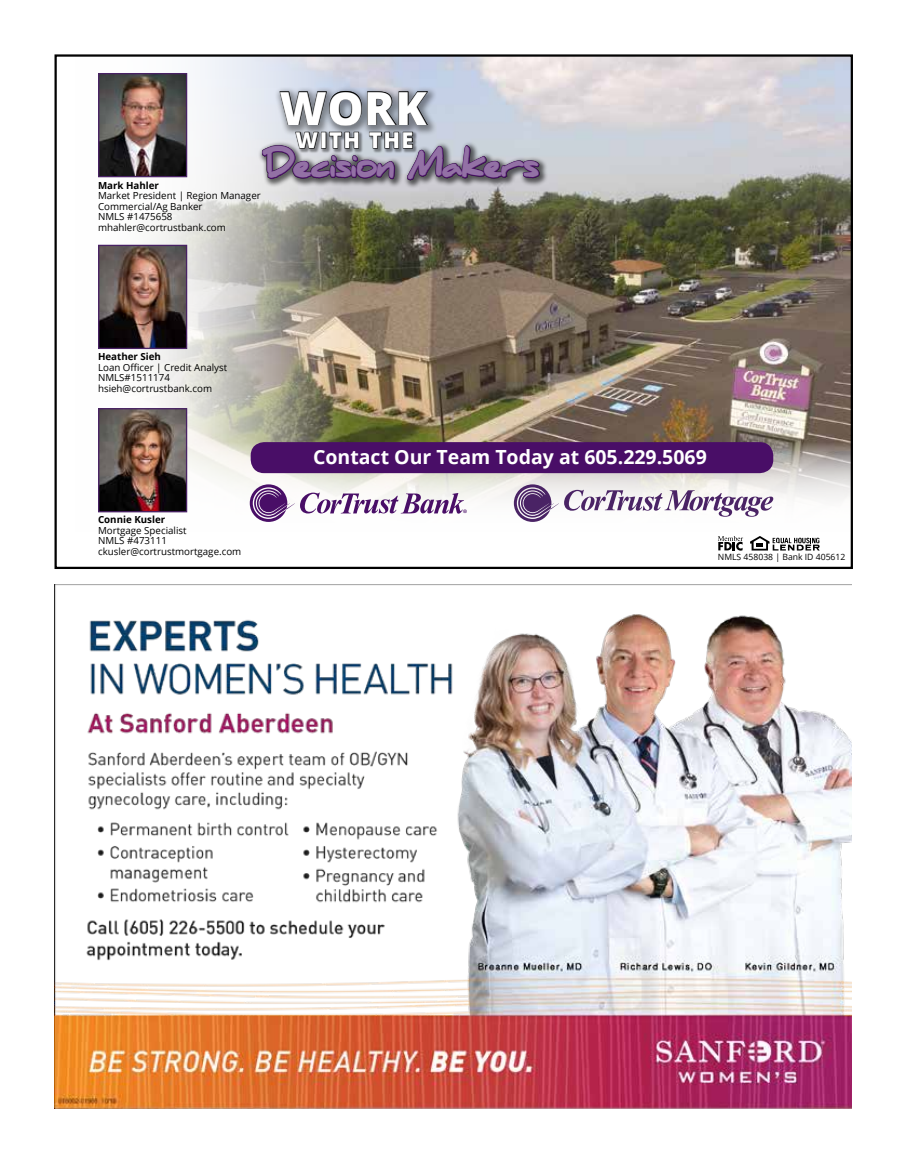
<style>
.page{position:relative;width:905px;height:1168px;background:#fff}
.page>*{position:absolute;margin:0;border:0;box-sizing:border-box;transform-origin:0 0}
.t1{font:800 45.6px "Open Sans";color:#fff}
.t2{font:900 33.9px "Daniel";letter-spacing:-.06em;color:#9371a5}
.t3{font:800 21.9px "Open Sans";letter-spacing:.07em;color:#fff}
.t4{font:700 19.5px "Open Sans";color:#fff}
.t5{font:10.95px "Myriad Pro";color:#490e67}
.t6{font:9.75px/10.5px "Open Sans";color:#000}
.t7{font:700 9.75px "Open Sans";color:#000}
.t8{font:8.55px "Open Sans";color:#000}
</style>
<div class="page">
<img style="left:54px;top:584px;width:797px;height:525px">
<img style="left:345px;top:58px;width:504px;height:384px">
<svg style="left:345px;top:442px;width:504px;height:109px"></svg>
<svg style="left:98px;top:58px;width:247px;height:455px"></svg>
<div style="left:251px;top:442px;width:522px;height:31px;background:#490e67;border-radius:14px"></div>
<img style="left:100px;top:75px;width:85px;height:100px">
<div style="left:98px;top:73px;width:89px;height:104px;border:1px solid #492265"></div>
<img style="left:100px;top:410px;width:85px;height:100px">
<div style="left:98px;top:408px;width:89px;height:104px;border:1px solid #492265"></div>
<img style="left:100px;top:247px;width:85px;height:100px">
<div style="left:98px;top:245px;width:89px;height:104px;border:1px solid #492265"></div>
<svg style="left:250px;top:484px;width:214px;height:38px"></svg>
<svg style="left:717px;top:536px;width:26px;height:15px"></svg>
<svg style="left:750px;top:536px;width:69px;height:14px"></svg>
<div style="left:258px;top:141px;width:290px;height:48px;background:#000;opacity:.59"></div>
<div style="left:274px;top:86px;width:164px;height:50px;background:#000;opacity:.41"></div>
<img style="left:261px;top:91px;width:279px;height:171px">
<svg style="left:514px;top:484px;width:259px;height:38px"></svg>
<h1 class="t1" style="left:279px;top:73px;width:149px">WORK</h1>
<h3 class="t3" style="left:295px;top:123px;width:119px">WITH THE</h3>
<h2 class="t2" style="left:266px;top:146px;width:275px">Decision Makers</h2>
<p class="t7" style="left:98px;top:179px;width:63px">Mark Hahler</p>
<p class="t6" style="left:98px;top:190px;width:164px">Market President | Region Manager<br>Commercial/Ag Banker<br>NMLS #1475658 mhahler@cortrustbank.com</p>
<p class="t7" style="left:98px;top:350px;width:64px">Heather Sieh</p>
<p class="t6" style="left:98px;top:361px;width:131px">Loan Officer | Credit Analyst<br>NMLS#1511174 hsieh@cortrustbank.com</p>
<p class="t7" style="left:98px;top:512px;width:69px">Connie Kusler</p>
<p class="t6" style="left:98px;top:524px;width:145px">Mortgage Specialist<br>NMLS #473111 ckusler@cortrustmortgage.com</p>
<h3 class="t4" style="left:313px;top:443px;width:395px">Contact Our Team Today at 605.229.5069</h3>
<p class="t5" style="left:463px;top:507px;width:6px">®</p>
<p class="t8" style="left:717px;top:551px;width:129px">NMLS 458038 | Bank ID 405612</p>
</div>
